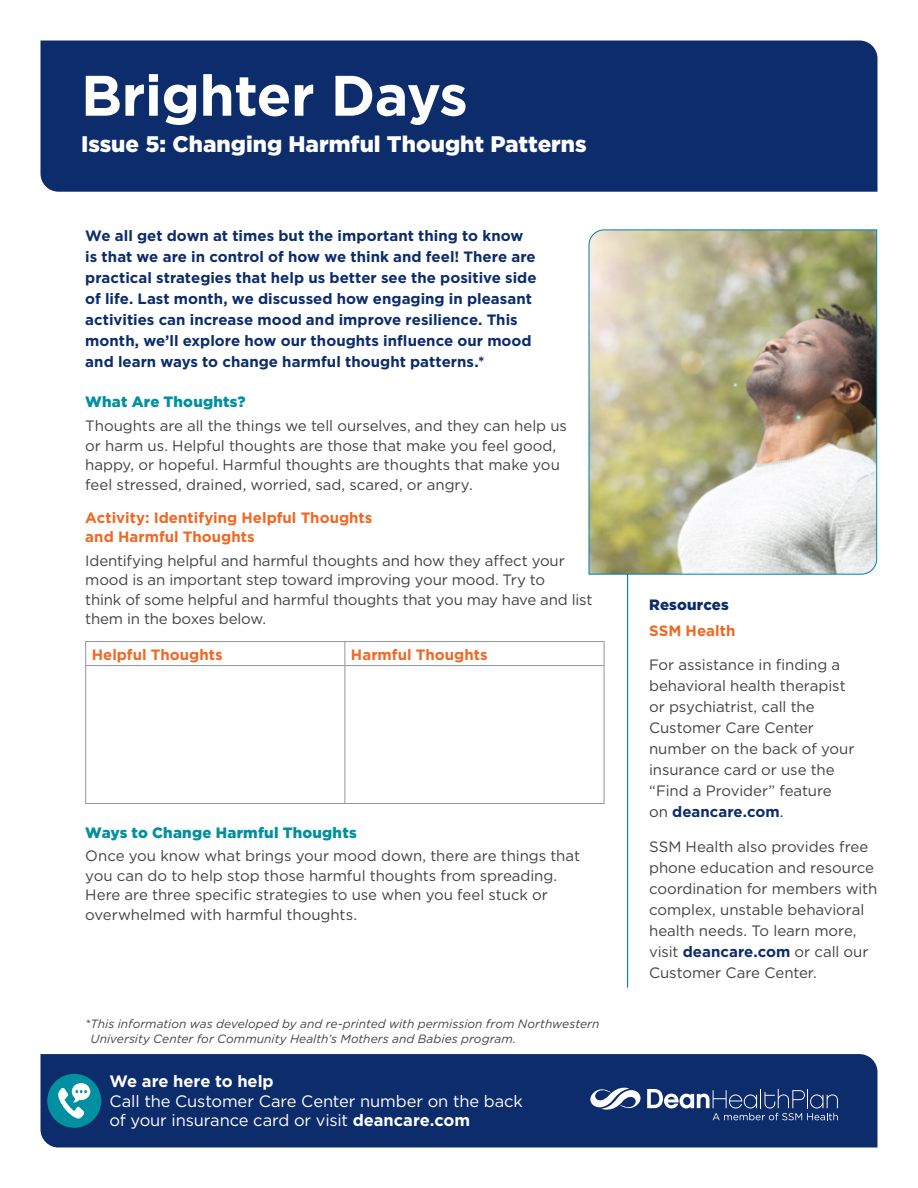
<style>
.page{position:relative;width:918px;height:1188px;background:#fff}
.page>*{position:absolute;margin:0;border:0;box-sizing:border-box;transform-origin:0 0}
.t1{font:700 57px "Gotham";letter-spacing:-.01em;color:#fff}
.t2{font:900 22.5px "Gotham";color:#fff}
.t3{font:16.5px/19.5px "Gotham";letter-spacing:-.01em;color:#fff}
.t4{font:700 16.5px "Gotham";letter-spacing:-.005em;color:#fff}
.t5{font:15px/21px "Gotham";letter-spacing:-.005em;color:#434243}
.t6{font:700 15px/21px "Gotham";color:#0d2c6c}
.t7{font:700 15px/19.5px "Gotham";color:#f26722}
.t8{font:900 15px "Gotham";letter-spacing:.015em;color:#0090a1}
.t9{font:900 15px "Gotham";letter-spacing:.01em;color:#0d2c6c}
.t10{font:italic 12px/15px "Gotham";color:#434243}
.s1{font-weight:700}
.s2{font-weight:700;color:#0d2c6c}
.s3{color:#0d2c6c}
</style>
<div class="page">
<div style="left:40px;top:1054px;width:838px;height:94px;background:#0d2c6c"></div>
<div style="left:47px;top:1074px;width:54px;height:54px;background:#0090a1;border-radius:50%"></div>
<svg style="left:58px;top:1083px;width:32px;height:36px"></svg>
<svg style="left:590px;top:1084px;width:51px;height:29px"></svg>
<svg style="left:647px;top:1089px;width:191px;height:31px;background:#3c5588"></svg>
<div style="left:40px;top:40px;width:838px;height:152px;background:#0d2c6c"></div>
<hr style="left:85px;top:641px;width:260px;height:1px;background:#939598">
<svg style="left:85px;top:642px;width:1px;height:23px"></svg>
<hr style="left:345px;top:641px;width:259px;height:1px;background:#939598">
<svg style="left:345px;top:642px;width:1px;height:23px"></svg>
<svg style="left:604px;top:642px;width:1px;height:23px"></svg>
<hr style="left:85px;top:666px;width:1px;height:137px;background:#939598">
<hr style="left:345px;top:666px;width:1px;height:137px;background:#939598">
<hr style="left:604px;top:666px;width:1px;height:137px;background:#939598">
<hr style="left:85px;top:803px;width:260px;height:1px;background:#939598">
<hr style="left:345px;top:803px;width:259px;height:1px;background:#939598">
<hr style="left:85px;top:665px;width:260px;height:1px;background:#939598">
<hr style="left:345px;top:665px;width:259px;height:1px;background:#939598">
<hr style="left:627px;top:238px;width:1px;height:750px;background:#0080b0">
<img style="left:588px;top:229px;width:289px;height:346px">
<h1 class="t1" style="left:81px;top:58px;width:388px">Brighter Days</h1>
<h2 class="t2" style="left:81px;top:128px;width:507px">Issue 5: Changing Harmful Thought Patterns</h2>
<p class="t6" style="left:85px;top:226px;width:453px">We all get down at times but the important thing to know is that we are in control of how we think and feel! There are practical strategies that help us better see the positive side of life. Last month, we discussed how engaging in pleasant activities can increase mood and improve resilience. This month, we’ll explore how our thoughts influence our mood and learn ways to change harmful thought patterns.*</p>
<p class="t8" style="left:85px;top:392px;width:162px">What Are Thoughts?</p>
<p class="t5" style="left:85px;top:416px;width:483px;line-height:19.5px">Thoughts are all the things we tell ourselves, and they can help us or harm us. Helpful thoughts are those that make you feel good, happy, or hopeful. Harmful thoughts are thoughts that make you feel stressed, drained, worried, sad, scared, or angry.</p>
<p class="t7" style="left:85px;top:507px;width:289px">Activity: Identifying Helpful Thoughts and Harmful Thoughts</p>
<p class="t5" style="left:85px;top:551px;width:509px;line-height:19.5px">Identifying helpful and harmful thoughts and how they affect your mood is an important step toward improving your mood. Try to<br>think of some helpful and harmful thoughts that you may have and list them in the boxes below.</p>
<p class="t7" style="left:92px;top:644px;width:132px">Helpful Thoughts</p>
<p class="t7" style="left:351px;top:644px;width:138px">Harmful Thoughts</p>
<p class="t8" style="left:85px;top:822px;width:273px">Ways to Change Harmful Thoughts</p>
<p class="t5" style="left:85px;top:846px;width:496px;line-height:19.5px">Once you know what brings your mood down, there are things that you can do to help stop those harmful thoughts from spreading.<br>Here are three specific strategies to use when you feel stuck or overwhelmed with harmful thoughts.</p>
<p class="t10" style="left:90px;top:1016px;width:511px;text-indent:-5px">*This information was developed by and re-printed with permission from Northwestern<br>University Center for Community Health’s Mothers and Babies program.</p>
<p class="t4" style="left:110px;top:1071px;width:166px">We are here to help</p>
<p class="t3" style="left:110px;top:1091px;width:415px">Call the Customer Care Center number on the back of your insurance card or visit <span class="s1">deancare.com</span></p>
<p class="t9" style="left:649px;top:595px;width:81px">Resources</p>
<p class="t7" style="left:649px;top:620px;width:88px">SSM Health</p>
<p class="t5" style="left:649px;top:654px;width:207px">For assistance in finding a behavioral health therapist or psychiatrist, call the<br>Customer Care Center number on the back of your insurance card or use the “Find a Provider” feature<br>on <span class="s2">deancare.com</span><span class="s3">.</span></p>
<p class="t5" style="left:649px;top:836px;width:230px">SSM Health also provides free phone education and resource coordination for members with complex, unstable behavioral health needs. To learn more, visit <span class="s2">deancare.com</span> or call our<br>Customer Care Center.</p>
</div>
